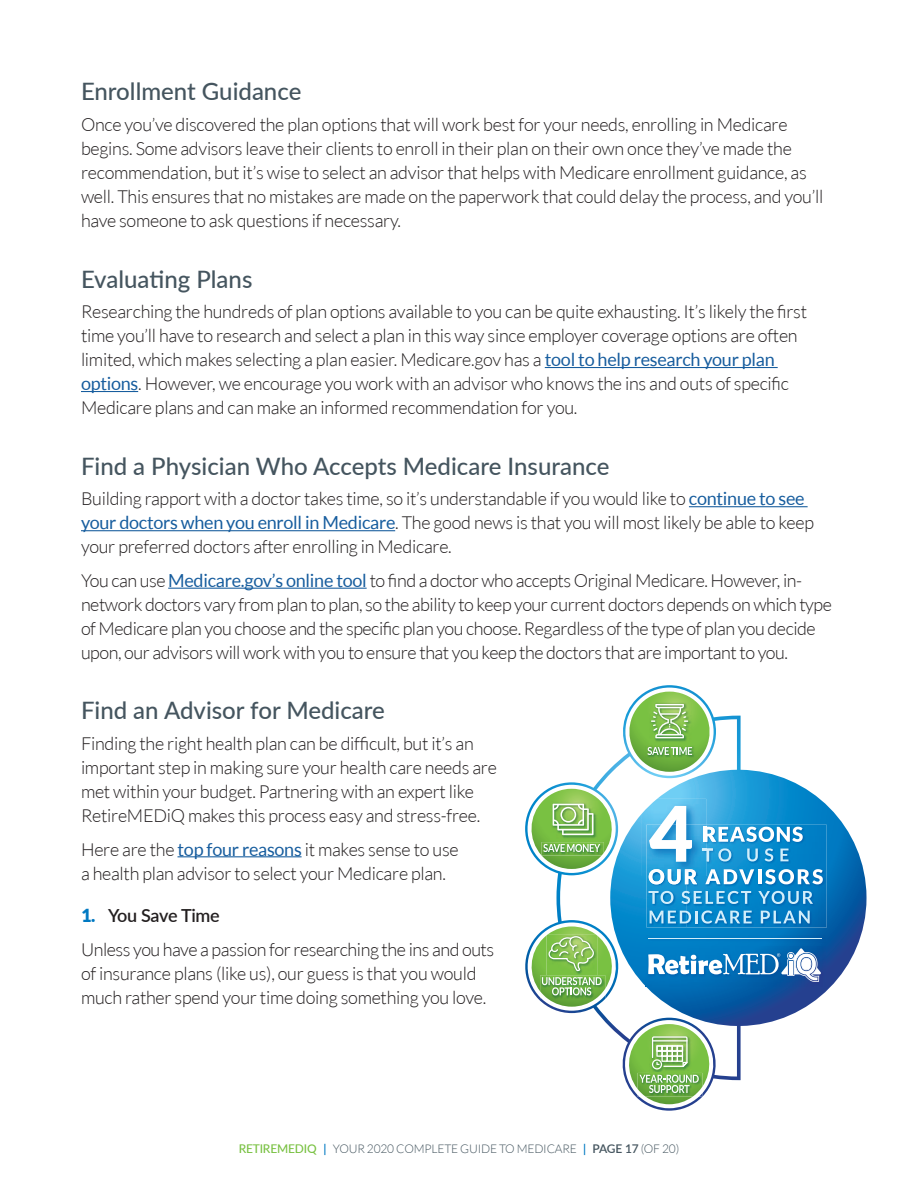
<style>
.page{position:relative;width:918px;height:1188px;background:#fff}
.page>*{position:absolute;margin:0;border:0;box-sizing:border-box;transform-origin:0 0}
.t1{font:500 24px "Lato";color:#45555f}
.t2{font:300 18px/24px "Lato";letter-spacing:-.015em;color:#231f20}
.t3{font:300 12px "Lato";letter-spacing:-.015em;color:#45555f}
.s1{font-weight:400;color:#175d9e}
.s2{font-weight:900;color:#0079c2}
.s3{font-weight:600}
.s4{font-weight:500;color:#79c142}
.s5{font-weight:600;color:#0079c2}
</style>
<div class="page">
<svg style="left:525px;top:685px;width:342px;height:426px"></svg>
<svg style="left:625px;top:692px;width:89px;height:80px"></svg>
<svg style="left:528px;top:789px;width:88px;height:80px"></svg>
<svg style="left:528px;top:926px;width:88px;height:81px"></svg>
<svg style="left:625px;top:1024px;width:88px;height:80px"></svg>
<img style="left:646px;top:946px;width:179px;height:40px">
<svg style="left:648px;top:948px;width:173px;height:34px"></svg>
<img style="left:687px;top:825px;width:140px;height:102px">
<img style="left:646px;top:876px;width:41px;height:51px">
<svg style="left:747px;top:849px;width:11px;height:13px"></svg>
<svg style="left:765px;top:848px;width:8px;height:14px"></svg>
<svg style="left:780px;top:849px;width:9px;height:12px"></svg>
<svg style="left:705px;top:869px;width:49px;height:15px"></svg>
<hr style="left:758px;top:869px;width:3px;height:15px;background:#fff">
<svg style="left:765px;top:869px;width:58px;height:15px"></svg>
<svg style="left:648px;top:891px;width:26px;height:13px"></svg>
<svg style="left:681px;top:891px;width:70px;height:13px"></svg>
<svg style="left:758px;top:891px;width:55px;height:13px"></svg>
<svg style="left:650px;top:910px;width:102px;height:14px"></svg>
<svg style="left:761px;top:911px;width:49px;height:12px"></svg>
<img style="left:642px;top:799px;width:64px;height:77px">
<img style="left:646px;top:825px;width:60px;height:51px">
<svg style="left:704px;top:827px;width:99px;height:15px"></svg>
<svg style="left:703px;top:848px;width:28px;height:14px"></svg>
<svg style="left:649px;top:869px;width:48px;height:15px"></svg>
<svg style="left:649px;top:806px;width:43px;height:56px"></svg>
<img style="left:646px;top:936px;width:180px;height:6px">
<hr style="left:648px;top:938px;width:174px;height:1px;background:#d1eefb">
<hr style="left:545px;top:367px;width:233px;height:1px;background:#175d9e">
<hr style="left:81px;top:391px;width:57px;height:1px;background:#175d9e">
<hr style="left:689px;top:506px;width:119px;height:1px;background:#175d9e">
<hr style="left:81px;top:530px;width:314px;height:1px;background:#175d9e">
<hr style="left:168px;top:588px;width:199px;height:1px;background:#175d9e">
<hr style="left:178px;top:856px;width:124px;height:1px;background:#175d9e">
<h1 class="t1" style="left:81px;top:74px;width:222px">Enrollment Guidance</h1>
<p class="t2" style="left:81px;top:113px;width:744px">Once you’ve discovered the plan options that will work best for your needs, enrolling in Medicare begins. Some advisors leave their clients to enroll in their plan on their own once they’ve made the recommendation, but it’s wise to select an advisor that helps with Medicare enrollment guidance, as well. This ensures that no mistakes are made on the paperwork that could delay the process, and you’ll have someone to ask questions if necessary.</p>
<h1 class="t1" style="left:81px;top:262px;width:173px">Evaluating Plans</h1>
<p class="t2" style="left:81px;top:300px;width:728px">Researching the hundreds of plan options available to you can be quite exhausting. It’s likely the first time you’ll have to research and select a plan in this way since employer coverage options are often limited, which makes selecting a plan easier. Medicare.gov has a <span class="s1">tool to help research your plan options</span>. However, we encourage you work with an advisor who knows the ins and outs of specific Medicare plans and can make an informed recommendation for you.</p>
<h1 class="t1" style="left:81px;top:449px;width:530px">Find a Physician Who Accepts Medicare Insurance</h1>
<p class="t2" style="left:81px;top:487px;width:735px">Building rapport with a doctor takes time, so it’s understandable if you would like to <span class="s1">continue to see your doctors when you enroll in Medicare</span>. The good news is that you will most likely be able to keep your preferred doctors after enrolling in Medicare.</p>
<p class="t2" style="left:81px;top:569px;width:753px">You can use <span class="s1">Medicare.gov’s online tool</span> to find a doctor who accepts Original Medicare. However, in&shy;network doctors vary from plan to plan, so the ability to keep your current doctors depends on which type of Medicare plan you choose and the specific plan you choose. Regardless of the type of plan you decide upon, our advisors will work with you to ensure that you keep the doctors that are important to you.</p>
<h1 class="t1" style="left:81px;top:693px;width:305px">Find an Advisor for Medicare</h1>
<p class="t2" style="left:81px;top:732px;width:417px">Finding the right health plan can be difficult, but it’s an important step in making sure your health care needs are met within your budget. Partnering with an expert like RetireMEDiQ makes this process easy and stress-free.</p>
<p class="t2" style="left:81px;top:837px;width:379px">Here are the <span class="s1">top four reasons</span> it makes sense to use a health plan advisor to select your Medicare plan.</p>
<p class="t2" style="left:81px;top:899px;width:415px;line-height:33.5px"><span class="s2">1.</span> <span class="s3">You Save Time<br></span>Unless you have a passion for researching the ins and outs</p>
<p class="t2" style="left:81px;top:962px;width:407px">of insurance plans (like us), our guess is that you would much rather spend your time doing something you love.</p>
<p class="t3" style="left:239px;top:1142px;width:442px"><span class="s4">RETIREMEDIQ</span> <span class="s5">|</span> YOUR 2020 COMPLETE GUIDE TO MEDICARE <span class="s5">|</span> <span class="s3">PAGE 17</span> (OF 20)</p>
</div>
